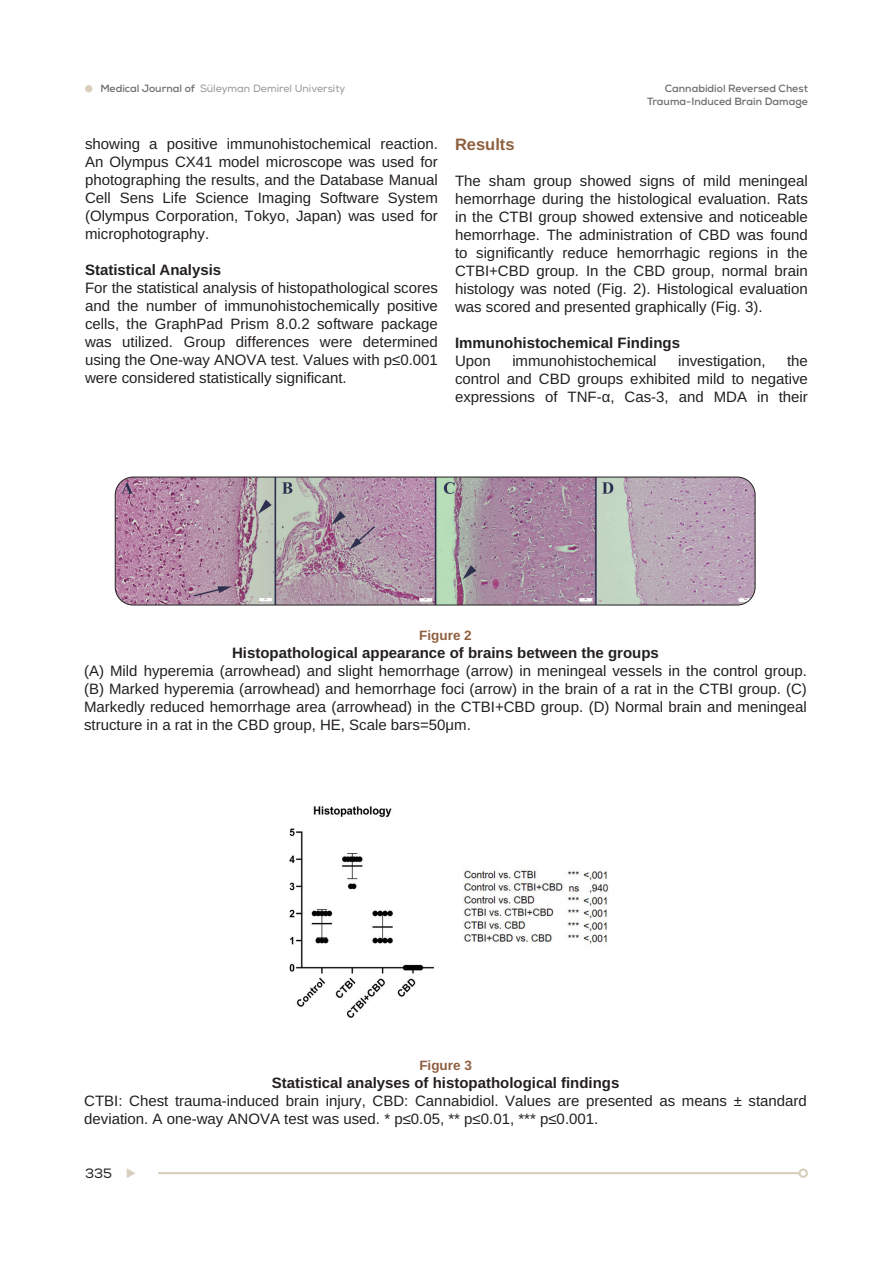
<style>
.page{position:relative;width:893px;height:1263px;background:#fff}
.page>*{position:absolute;margin:0;border:0;box-sizing:border-box;transform-origin:0 0}
.t1{font:700 16.5px "Arimo";color:#8f5f3f}
.t2{font:15px/18px "Arimo";color:#231f20;text-align:justify}
.t3{font:700 15px "Arimo";color:#231f20}
.t4{font:700 13.5px "Arimo";color:#8f5f3f}
.t5{font:13.5px "Nexa";color:#231f20}
.t6{font:700 10.5px/12.6px "Nexa";color:#6b6b6e;text-align:right}
.t7{font:10.5px "Nexa";color:#939598}
.s1{font-weight:700;color:#6b6b6e}
</style>
<div class="page">
<div style="left:85px;top:85px;width:7px;height:7px;background:#d8cebc;border-radius:50%"></div>
<hr style="left:158px;top:1172px;width:641px;height:2px;background:#d8cebc">
<div style="left:798px;top:1168px;width:10px;height:10px;border:2px solid #d8cebc;border-radius:50%"></div>
<img style="left:115px;top:477px;width:640px;height:128px">
<div style="left:115px;top:477px;width:640px;height:128px;border:1px solid #231f20;border-radius:18px"></div>
<img style="left:289px;top:806px;width:320px;height:212px">
<p class="t7" style="left:100px;top:82px;width:246px"><span class="s1">Medical Journal of</span> Süleyman Demirel University</p>
<p class="t6" style="left:647px;top:82px;width:162px">Cannabidiol Reversed Chest<br>Trauma-Induced Brain Damage</p>
<p class="t2" style="left:85px;top:135px;width:354px">showing a positive immunohistochemical reaction.<br>An Olympus CX41 model microscope was used for photographing the results, and the Database Manual Cell Sens Life Science Imaging Software System (Olympus Corporation, Tokyo, Japan) was used for microphotography.</p>
<p class="t3" style="left:85px;top:259px;width:138px">Statistical Analysis</p>
<p class="t2" style="left:85px;top:279px;width:354px">For the statistical analysis of histopathological scores and the number of immunohistochemically positive cells, the GraphPad Prism 8.0.2 software package was utilized. Group differences were determined using the One-way ANOVA test. Values with p≤0.001 were considered statistically significant.</p>
<p class="t1" style="left:455px;top:133px;width:61px">Results</p>
<p class="t2" style="left:455px;top:172px;width:354px">The sham group showed signs of mild meningeal hemorrhage during the histological evaluation. Rats in the CTBI group showed extensive and noticeable hemorrhage. The administration of CBD was found to significantly reduce hemorrhagic regions in the CTBI+CBD group. In the CBD group, normal brain histology was noted (Fig. 2). Histological evaluation was scored and presented graphically (Fig. 3).</p>
<p class="t3" style="left:455px;top:332px;width:227px">Immunohistochemical Findings</p>
<p class="t2" style="left:455px;top:352px;width:37px">Upon</p>
<p class="t2" style="left:512px;top:352px;width:146px">immunohistochemical</p>
<p class="t2" style="left:678px;top:352px;width:89px">investigation,</p>
<p class="t2" style="left:455px;top:352px;width:354px;text-indent:332px">the control and CBD groups exhibited mild to negative expressions of TNF-α, Cas-3, and MDA in their</p>
<p class="t4" style="left:419px;top:625px;width:54px">Figure 2</p>
<p class="t3" style="left:232px;top:642px;width:428px">Histopathological appearance of brains between the groups</p>
<p class="t2" style="left:84px;top:662px;width:724px">(A) Mild hyperemia (arrowhead) and slight hemorrhage (arrow) in meningeal vessels in the control group. (B) Marked hyperemia (arrowhead) and hemorrhage foci (arrow) in the brain of a rat in the CTBI group. (C)<br>Markedly reduced hemorrhage area (arrowhead) in the CTBI+CBD group. (D) Normal brain and meningeal structure in a rat in the CBD group, HE, Scale bars=50μm.</p>
<p class="t4" style="left:419px;top:1055px;width:54px">Figure 3</p>
<p class="t3" style="left:272px;top:1072px;width:349px">Statistical analyses of histopathological findings</p>
<p class="t2" style="left:84px;top:1092px;width:724px">CTBI: Chest trauma-induced brain injury, CBD: Cannabidiol. Values are presented as means ± standard deviation. A one-way ANOVA test was used. * p≤0.05, ** p≤0.01, *** p≤0.001.</p>
<p class="t5" style="left:85px;top:1165px;width:28px">335</p>
</div>
